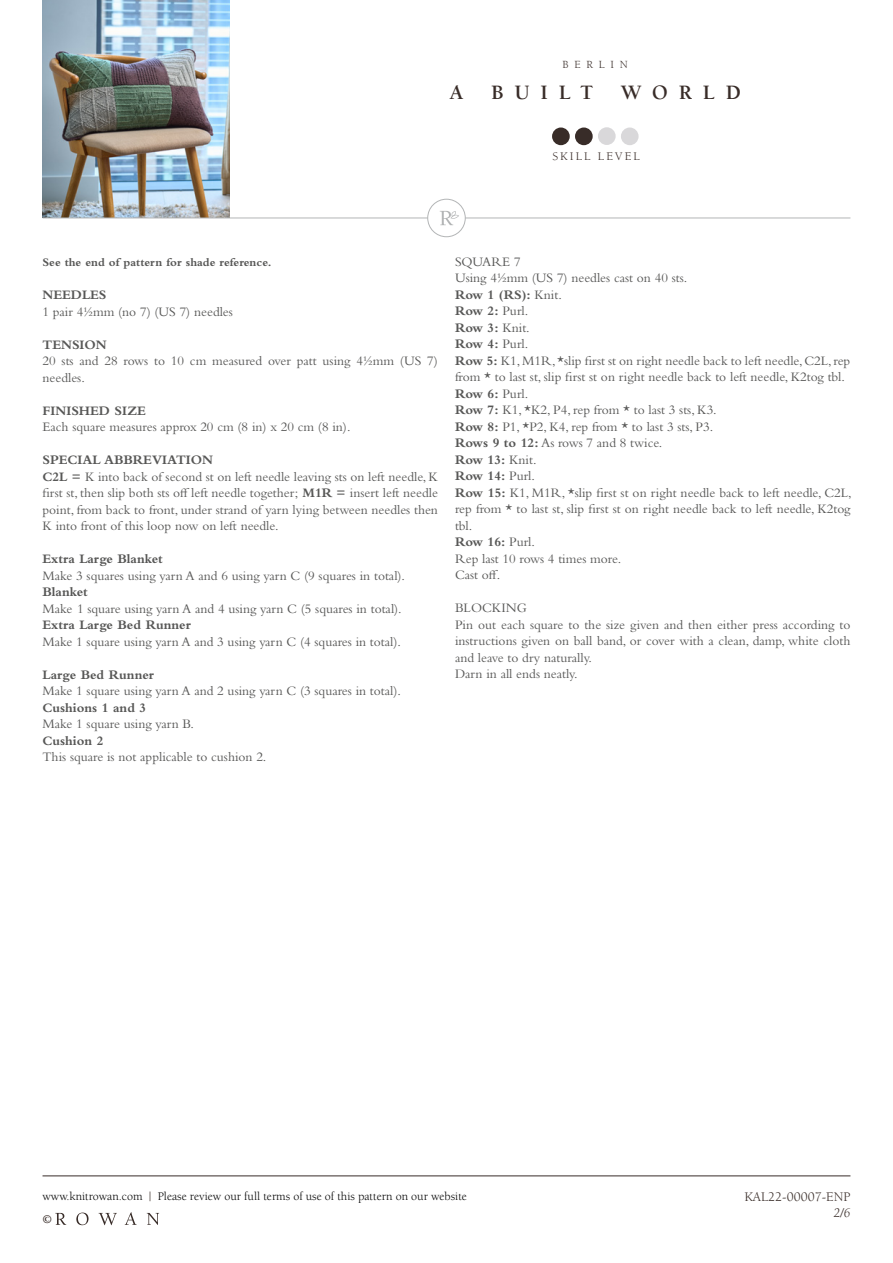
<style>
.page{position:relative;width:893px;height:1263px;background:#fff}
.page>*{position:absolute;margin:0;border:0;box-sizing:border-box;transform-origin:0 0}
.t1{font:700 21px "Berkeley Std";letter-spacing:.52em;color:#382c28}
.t2{font:13.5px/16.5px "Bembo Std";color:#575756}
.t3{font:700 13.5px "Bembo Std";color:#575756}
.t4{font:13.5px "Berkeley Std";color:#382c28}
.t5{font:italic 13.5px "Berkeley Std";color:#382c28}
.t6{font:12px/22.5px "Berkeley Std";color:#000}
.t7{font:700 12px "Bembo Std";color:#575756}
.t8{font:12px "Berkeley Std";letter-spacing:.18em;color:#382c28}
.t9{font:11.25px "Berkeley Std";letter-spacing:.52em;color:#382c28}
.s1{font-weight:700}
.s2{color:#382c28}
.s3{font-weight:700;color:#382c28}
</style>
<div class="page">
<hr style="left:43px;top:1175px;width:807px;height:1px;background:#382c28">
<img style="left:43px;top:0;width:186px;height:218px">
<hr style="left:43px;top:218px;width:807px;height:1px;background:#b3b5b6">
<div style="left:428px;top:199px;width:37px;height:38px;background:#fff;border-radius:50%"></div>
<svg style="left:440px;top:211px;width:19px;height:14px"></svg>
<div style="left:427px;top:199px;width:39px;height:38px;border:1px solid #b3b5b6;border-radius:50%"></div>
<div style="left:575px;top:128px;width:18px;height:17px;background:#382c28;border-radius:50%"></div>
<div style="left:621px;top:128px;width:18px;height:17px;background:#d9d8da;border-radius:50%"></div>
<div style="left:552px;top:128px;width:18px;height:17px;background:#382c28;border-radius:50%"></div>
<div style="left:598px;top:127px;width:18px;height:18px;background:#d9d8da;border-radius:50%"></div>
<svg style="left:55px;top:1213px;width:11px;height:12px"></svg>
<svg style="left:76px;top:1212px;width:13px;height:13px"></svg>
<svg style="left:99px;top:1213px;width:18px;height:12px"></svg>
<svg style="left:125px;top:1212px;width:12px;height:13px"></svg>
<svg style="left:147px;top:1213px;width:12px;height:12px"></svg>
<p class="t9" style="left:563px;top:58px;width:67px">BERLIN</p>
<h1 class="t1" style="left:450px;top:82px;width:16px">A</h1>
<h1 class="t1" style="left:491px;top:82px;width:104px">BUILT</h1>
<h1 class="t1" style="left:621px;top:82px;width:122px">WORLD</h1>
<p class="t8" style="left:552px;top:149px;width:89px">SKILL LEVEL</p>
<p class="t7" style="left:43px;top:256px;width:231px">See the end of pattern for shade reference.</p>
<p class="t3" style="left:43px;top:287px;width:66px">NEEDLES</p>
<p class="t2" style="left:43px;top:303px;width:192px">1 pair 4½mm (no 7) (US 7) needles</p>
<p class="t3" style="left:43px;top:337px;width:66px">TENSION</p>
<p class="t2" style="left:43px;top:352px;width:397px">20 sts and 28 rows to 10 cm measured over patt using 4½mm (US 7) needles.</p>
<p class="t3" style="left:43px;top:403px;width:105px">FINISHED SIZE</p>
<p class="t2" style="left:43px;top:418px;width:309px">Each square measures approx 20 cm (8 in) x 20 cm (8 in).</p>
<p class="t2" style="left:43px;top:451px;width:397px"><span class="s1">SPECIAL ABBREVIATION<br>C2L =</span> K into back of second st on left needle leaving sts on left needle, K first st, then slip both sts off left needle together; <span class="s1">M1R =</span> insert left needle point, from back to front, under strand of yarn lying between needles then K into front of this loop now on left needle.</p>
<p class="t3" style="left:43px;top:551px;width:122px">Extra Large Blanket</p>
<p class="t2" style="left:43px;top:567px;width:364px">Make 3 squares using yarn A and 6 using yarn C (9 squares in total).</p>
<p class="t3" style="left:43px;top:584px;width:47px">Blanket</p>
<p class="t2" style="left:43px;top:600px;width:361px">Make 1 square using yarn A and 4 using yarn C (5 squares in total).</p>
<p class="t3" style="left:43px;top:617px;width:150px">Extra Large Bed Runner</p>
<p class="t2" style="left:43px;top:633px;width:360px">Make 1 square using yarn A and 3 using yarn C (4 squares in total).</p>
<p class="t3" style="left:43px;top:667px;width:113px">Large Bed Runner</p>
<p class="t2" style="left:43px;top:682px;width:360px">Make 1 square using yarn A and 2 using yarn C (3 squares in total).</p>
<p class="t3" style="left:43px;top:700px;width:105px">Cushions 1 and 3</p>
<p class="t2" style="left:43px;top:715px;width:153px">Make 1 square using yarn B.</p>
<p class="t3" style="left:43px;top:733px;width:63px">Cushion 2</p>
<p class="t2" style="left:43px;top:748px;width:225px">This square is not applicable to cushion 2.</p>
<p class="t2" style="left:455px;top:253px;width:398px">SQUARE 7<br>Using 4½mm (US 7) needles cast on 40 sts.<br><span class="s1">Row 1 (RS):</span> Knit.<br><span class="s1">Row 2:</span> Purl.<br><span class="s1">Row 3:</span> Knit.<br><span class="s1">Row 4:</span> Purl.<br><span class="s1">Row 5:</span> K1, M1R, *slip first st on right needle back to left needle, C2L, rep from * to last st, slip first st on right needle back to left needle, K2tog tbl.<br><span class="s1">Row 6:</span> Purl.<br><span class="s1">Row 7:</span> K1, *K2, P4, rep from * to last 3 sts, K3.<br><span class="s1">Row 8:</span> P1, *P2, K4, rep from * to last 3 sts, P3.<br><span class="s1">Rows 9 to 12:</span> As rows 7 and 8 twice.<br><span class="s1">Row 13:</span> Knit.<br><span class="s1">Row 14:</span> Purl.<br><span class="s1">Row 15:</span> K1, M1R, *slip first st on right needle back to left needle, C2L, rep from * to last st, slip first st on right needle back to left needle, K2tog tbl.<br><span class="s1">Row 16:</span> Purl.<br>Rep last 10 rows 4 times more.<br>Cast off.</p>
<p class="t2" style="left:455px;top:600px;width:397px">BLOCKING<br>Pin out each square to the size given and then either press according to instructions given on ball band, or cover with a clean, damp, white cloth and leave to dry naturally.<br>Darn in all ends neatly.</p>
<p class="t6" style="left:43px;top:1185px;width:426px">www.knitrowan.com <span class="s2">|</span> Please review our full terms of use of this pattern on our website <span class="s3">©</span></p>
<p class="t4" style="left:744px;top:1190px;width:108px">KAL22-00007-ENP</p>
<p class="t5" style="left:834px;top:1206px;width:18px">2/6</p>
</div>
